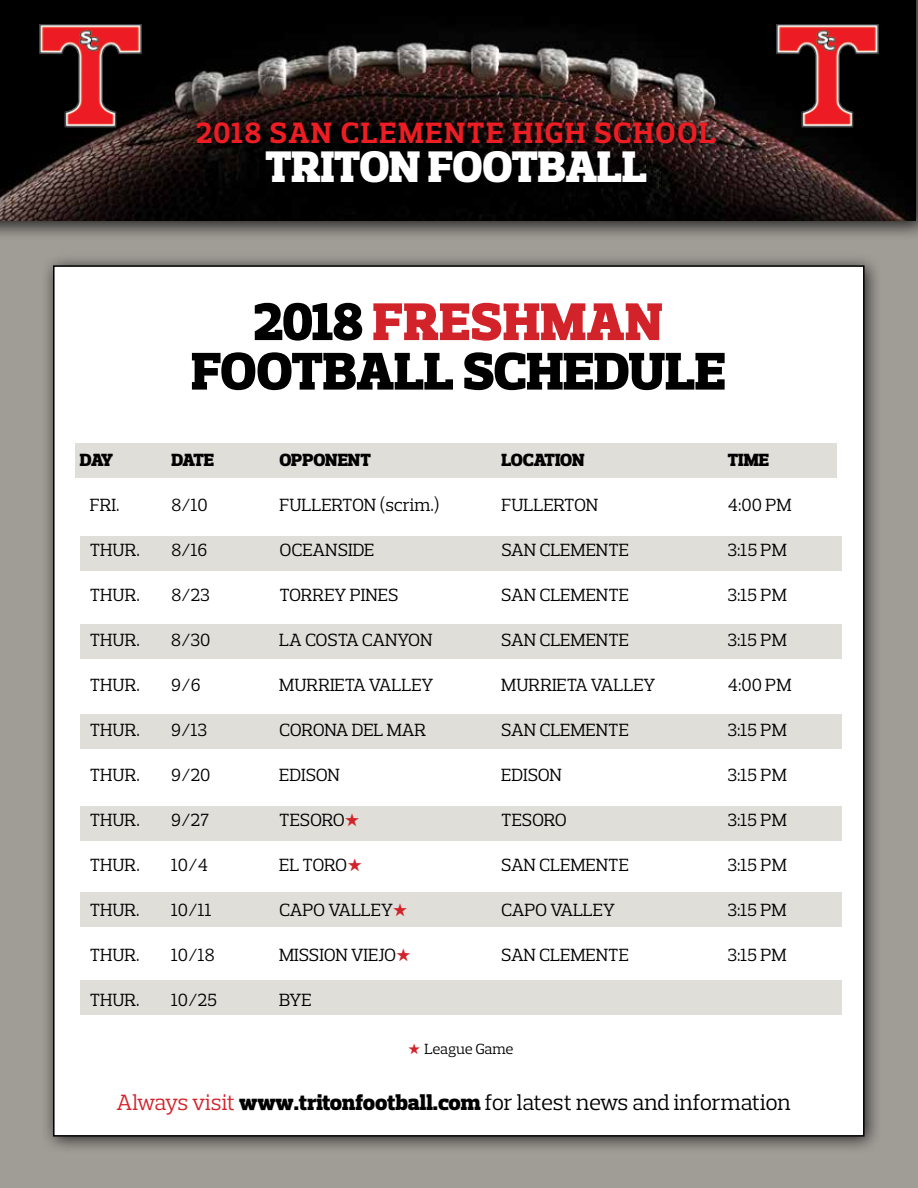
<style>
.page{position:relative;width:918px;height:1188px;background:#a09d97}
.page>*{position:absolute;margin:0;border:0;box-sizing:border-box;transform-origin:0 0}
.t1{font:900 54px/49.5px "Prelo Slab";color:#000;text-align:center}
.t2{font:900 45px "Prelo Slab";color:#fff}
.t3{font:700 30px "Prelo Slab";letter-spacing:.065em;color:#ed1d24}
.t4{font:22.5px "Prelo Slab";letter-spacing:-.01em;color:#000}
.t5{font:18px "Prelo Slab";color:#000}
.t6{font:900 18px "Prelo Slab";letter-spacing:-.01em;color:#000}
.t7{font:15px "Prelo Slab";letter-spacing:-.02em;color:#000}
.s1{color:#d2232a}
.s2{font-weight:900}
</style>
<div class="page">
<div style="left:0;top:0;width:918px;height:241px;background:#000;opacity:.75"></div>
<img style="left:0;top:0;width:915px;height:221px">
<div style="left:40px;top:253px;width:842px;height:901px;background:#000;opacity:.75"></div>
<div style="left:54px;top:266px;width:810px;height:870px;background:#fff"></div>
<div style="left:75px;top:444px;width:762px;height:34px;background:#e0ded9"></div>
<div style="left:192px;top:117px;width:533px;height:76px;background:#000;opacity:.75"></div>
<div style="left:80px;top:536px;width:761px;height:35px;background:#e0ded9"></div>
<div style="left:80px;top:624px;width:761px;height:35px;background:#e0ded9"></div>
<div style="left:80px;top:714px;width:761px;height:35px;background:#e0ded9"></div>
<div style="left:80px;top:806px;width:761px;height:35px;background:#e0ded9"></div>
<div style="left:80px;top:892px;width:761px;height:34px;background:#e0ded9"></div>
<img style="left:751px;top:13px;width:152px;height:125px">
<img style="left:15px;top:13px;width:152px;height:125px">
<div style="left:80px;top:981px;width:761px;height:34px;background:#e0ded9"></div>
<h3 class="t3" style="left:196px;top:114px;width:521px">2018 SAN CLEMENTE HIGH SCHOOL</h3>
<h2 class="t2" style="left:265px;top:139px;width:383px">TRITON FOOTBALL</h2>
<h1 class="t1" style="left:191px;top:297px;width:536px">2018 <span class="s1">FRESHMAN<br></span>FOOTBALL SCHEDULE</h1>
<p class="t6" style="left:80px;top:449px;width:35px">DAY</p>
<p class="t6" style="left:171px;top:449px;width:44px">DATE</p>
<p class="t6" style="left:279px;top:449px;width:93px">OPPONENT</p>
<p class="t6" style="left:501px;top:449px;width:85px">LOCATION</p>
<p class="t6" style="left:728px;top:449px;width:43px">TIME</p>
<p class="t5" style="left:90px;top:494px;width:31px">FRI.</p>
<p class="t5" style="left:171px;top:494px;width:38px">8/10</p>
<p class="t5" style="left:279px;top:494px;width:162px">FULLERTON (scrim.)</p>
<p class="t5" style="left:501px;top:494px;width:98px">FULLERTON</p>
<p class="t5" style="left:728px;top:494px;width:65px">4:00 PM</p>
<p class="t5" style="left:90px;top:539px;width:52px">THUR.</p>
<p class="t5" style="left:171px;top:539px;width:38px">8/16</p>
<p class="t5" style="left:279px;top:539px;width:97px">OCEANSIDE</p>
<p class="t5" style="left:501px;top:539px;width:129px">SAN CLEMENTE</p>
<p class="t5" style="left:728px;top:539px;width:61px">3:15 PM</p>
<p class="t5" style="left:90px;top:584px;width:52px">THUR.</p>
<p class="t5" style="left:171px;top:584px;width:40px">8/23</p>
<p class="t5" style="left:279px;top:584px;width:121px">TORREY PINES</p>
<p class="t5" style="left:501px;top:584px;width:129px">SAN CLEMENTE</p>
<p class="t5" style="left:728px;top:584px;width:61px">3:15 PM</p>
<p class="t5" style="left:90px;top:629px;width:52px">THUR.</p>
<p class="t5" style="left:171px;top:629px;width:41px">8/30</p>
<p class="t5" style="left:279px;top:629px;width:155px">LA COSTA CANYON</p>
<p class="t5" style="left:501px;top:629px;width:129px">SAN CLEMENTE</p>
<p class="t5" style="left:728px;top:629px;width:61px">3:15 PM</p>
<p class="t5" style="left:90px;top:674px;width:52px">THUR.</p>
<p class="t5" style="left:171px;top:674px;width:31px">9/6</p>
<p class="t5" style="left:279px;top:674px;width:156px">MURRIETA VALLEY</p>
<p class="t5" style="left:501px;top:674px;width:156px">MURRIETA VALLEY</p>
<p class="t5" style="left:728px;top:674px;width:65px">4:00 PM</p>
<p class="t5" style="left:90px;top:719px;width:52px">THUR.</p>
<p class="t5" style="left:171px;top:719px;width:38px">9/13</p>
<p class="t5" style="left:279px;top:719px;width:148px">CORONA DEL MAR</p>
<p class="t5" style="left:501px;top:719px;width:129px">SAN CLEMENTE</p>
<p class="t5" style="left:728px;top:719px;width:61px">3:15 PM</p>
<p class="t5" style="left:90px;top:764px;width:52px">THUR.</p>
<p class="t5" style="left:171px;top:764px;width:41px">9/20</p>
<p class="t5" style="left:279px;top:764px;width:62px">EDISON</p>
<p class="t5" style="left:501px;top:764px;width:62px">EDISON</p>
<p class="t5" style="left:728px;top:764px;width:61px">3:15 PM</p>
<p class="t5" style="left:90px;top:809px;width:52px">THUR.</p>
<p class="t5" style="left:171px;top:809px;width:39px">9/27</p>
<p class="t5" style="left:279px;top:809px;width:82px">TESORO<span class="s1">★</span></p>
<p class="t5" style="left:501px;top:809px;width:67px">TESORO</p>
<p class="t5" style="left:728px;top:809px;width:61px">3:15 PM</p>
<p class="t5" style="left:90px;top:854px;width:52px">THUR.</p>
<p class="t5" style="left:171px;top:854px;width:38px">10/4</p>
<p class="t5" style="left:279px;top:854px;width:84px">EL TORO<span class="s1">★</span></p>
<p class="t5" style="left:501px;top:854px;width:129px">SAN CLEMENTE</p>
<p class="t5" style="left:728px;top:854px;width:61px">3:15 PM</p>
<p class="t5" style="left:90px;top:899px;width:52px">THUR.</p>
<p class="t5" style="left:171px;top:899px;width:42px">10/11</p>
<p class="t5" style="left:279px;top:899px;width:130px">CAPO VALLEY<span class="s1">★</span></p>
<p class="t5" style="left:501px;top:899px;width:115px">CAPO VALLEY</p>
<p class="t5" style="left:728px;top:899px;width:61px">3:15 PM</p>
<p class="t5" style="left:90px;top:944px;width:52px">THUR.</p>
<p class="t5" style="left:171px;top:944px;width:45px">10/18</p>
<p class="t5" style="left:279px;top:944px;width:133px">MISSION VIEJO<span class="s1">★</span></p>
<p class="t5" style="left:501px;top:944px;width:129px">SAN CLEMENTE</p>
<p class="t5" style="left:728px;top:944px;width:61px">3:15 PM</p>
<p class="t5" style="left:90px;top:989px;width:52px">THUR.</p>
<p class="t5" style="left:171px;top:989px;width:47px">10/25</p>
<p class="t5" style="left:279px;top:989px;width:34px">BYE</p>
<p class="t7" style="left:408px;top:1040px;width:107px"><span class="s1">★</span> League Game</p>
<p class="t4" style="left:117px;top:1088px;width:676px"><span class="s1">Always visit</span> <span class="s2">www.tritonfootball.com</span> for latest news and information</p>
</div>
